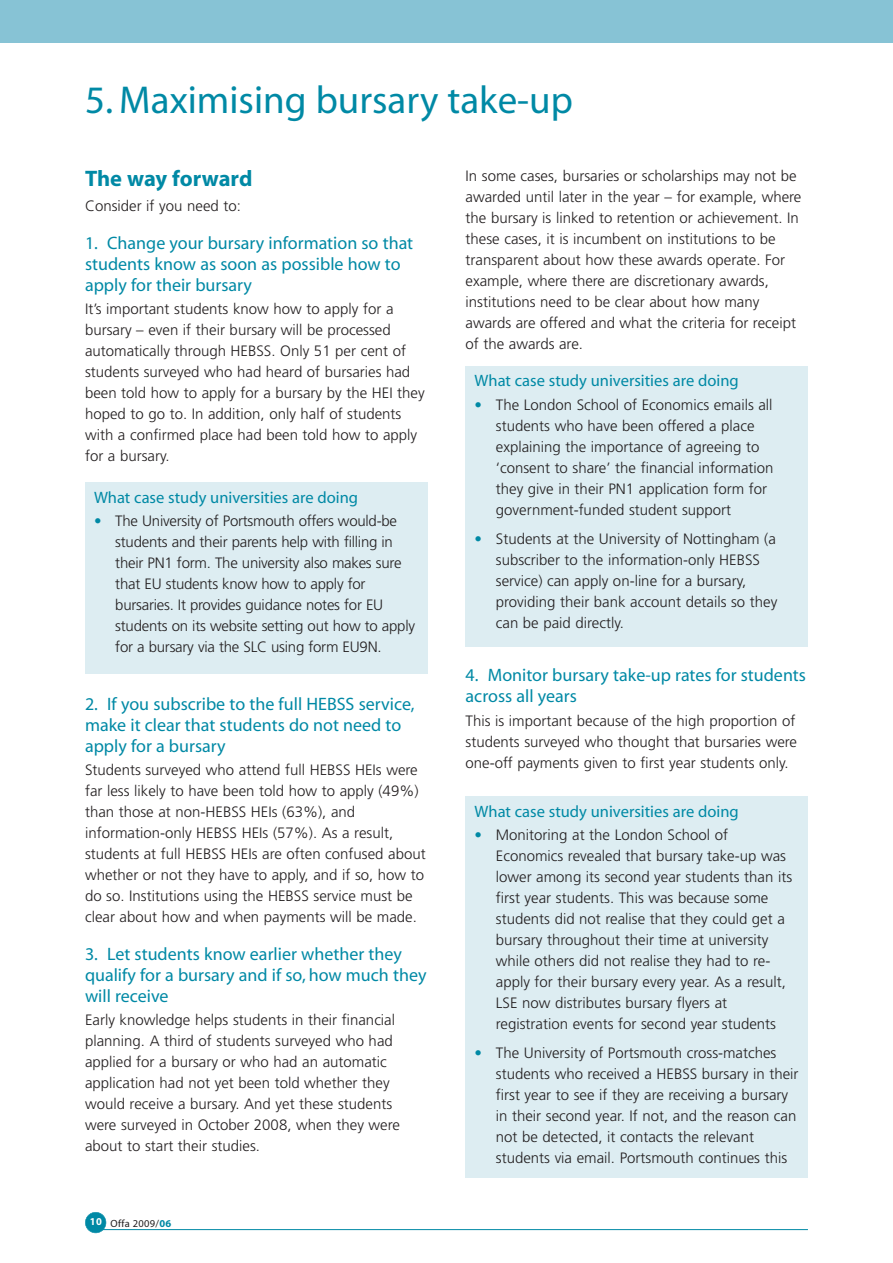
<style>
.page{position:relative;width:893px;height:1263px;background:#fff}
.page>*{position:absolute;margin:0;border:0;box-sizing:border-box;transform-origin:0 0}
.t1{font:39px "Myriad";color:#0089a5}
.t2{font:700 22.5px "Myriad";letter-spacing:-.005em;color:#0089a5}
.t3{font:18px/21px "Myriad";color:#0089a5}
.t4{font:16.5px "Myriad";color:#0089a5}
.t5{font:300 15px/21px "Frutiger";color:#231f20}
.t6{font:10.5px "Myriad";letter-spacing:.025em;color:#231f20}
.t7{font:700 10.5px "Myriad";color:#fff}
.s1{color:#0089a5}
.s2{font-weight:700;color:#0089a5}
</style>
<div class="page">
<div style="left:85px;top:1212px;width:21px;height:21px;background:#0089a5;border-radius:50%"></div>
<div style="left:85px;top:1212px;width:21px;height:21px;border:1px solid #0089a5;border-radius:50%"></div>
<hr style="left:103px;top:1229px;width:705px;height:1px;background:#0089a5">
<div style="left:0;top:0;width:893px;height:43px;background:#87c3d5"></div>
<div style="left:466px;top:366px;width:342px;height:280px;background:#ddedf2"></div>
<div style="left:85px;top:482px;width:342px;height:192px;background:#ddedf2"></div>
<div style="left:466px;top:796px;width:342px;height:382px;background:#ddedf2"></div>
<h1 class="t1" style="left:85px;top:85px;width:489px">5. Maximising bursary take-up</h1>
<h2 class="t2" style="left:85px;top:170px;width:169px">The way forward</h2>
<p class="t5" style="left:85px;top:197px;width:157px">Consider if you need to:</p>
<p class="t3" style="left:85px;top:234px;width:330px">1. Change your bursary information so that students know as soon as possible how to apply for their bursary</p>
<p class="t5" style="left:85px;top:300px;width:341px">It’s important students know how to apply for a bursary – even if their bursary will be processed automatically through HEBSS. Only 51 per cent of students surveyed who had heard of bursaries had been told how to apply for a bursary by the HEI they hoped to go to. In addition, only half of students with a confirmed place had been told how to apply for a bursary.</p>
<p class="t4" style="left:94px;top:491px;width:266px">What case study universities are doing</p>
<p class="t5" style="left:115px;top:512px;width:301px;text-indent:-21px"><span class="s1">•</span> The University of Portsmouth offers would-be students and their parents help with filling in their PN1 form. The university also makes sure that EU students know how to apply for bursaries. It provides guidance notes for EU students on its website setting out how to apply for a bursary via the SLC using form EU9N.</p>
<p class="t3" style="left:85px;top:694px;width:331px">2. If you subscribe to the full HEBSS service, make it clear that students do not need to apply for a bursary</p>
<p class="t5" style="left:85px;top:760px;width:342px">Students surveyed who attend full HEBSS HEIs were far less likely to have been told how to apply (49%) than those at non-HEBSS HEIs (63%), and information-only HEBSS HEIs (57%). As a result, students at full HEBSS HEIs are often confused about whether or not they have to apply, and if so, how to do so. Institutions using the HEBSS service must be clear about how and when payments will be made.</p>
<p class="t3" style="left:85px;top:945px;width:343px">3. Let students know earlier whether they qualify for a bursary and if so, how much they will receive</p>
<p class="t5" style="left:85px;top:1010px;width:316px">Early knowledge helps students in their financial planning. A third of students surveyed who had applied for a bursary or who had an automatic application had not yet been told whether they would receive a bursary. And yet these students were surveyed in October 2008, when they were about to start their studies.</p>
<p class="t7" style="left:90px;top:1218px;width:13px">10</p>
<p class="t6" style="left:111px;top:1220px;width:62px">Offa 2009/<span class="s2">06</span></p>
<p class="t5" style="left:466px;top:167px;width:337px">In some cases, bursaries or scholarships may not be awarded until later in the year – for example, where the bursary is linked to retention or achievement. In these cases, it is incumbent on institutions to be transparent about how these awards operate. For example, where there are discretionary awards, institutions need to be clear about how many awards are offered and what the criteria for receipt of the awards are.</p>
<p class="t4" style="left:475px;top:375px;width:266px">What case study universities are doing</p>
<p class="t5" style="left:496px;top:395px;width:279px;text-indent:-21px"><span class="s1">•</span> The London School of Economics emails all students who have been offered a place explaining the importance of agreeing to ‘consent to share’ the financial information they give in their PN1 application form for government-funded student support</p>
<p class="t5" style="left:496px;top:529px;width:283px;text-indent:-21px"><span class="s1">•</span> Students at the University of Nottingham (a subscriber to the information-only HEBSS service) can apply on-line for a bursary, providing their bank account details so they can be paid directly.</p>
<p class="t3" style="left:466px;top:666px;width:342px">4. Monitor bursary take-up rates for students across all years</p>
<p class="t5" style="left:466px;top:711px;width:333px;text-align:justify">This is important because of the high proportion of students surveyed who thought that bursaries were one-off payments given to first year students only.</p>
<p class="t4" style="left:475px;top:805px;width:266px">What case study universities are doing</p>
<p class="t5" style="left:496px;top:825px;width:298px;text-indent:-21px"><span class="s1">•</span> Monitoring at the London School of Economics revealed that bursary take-up was lower among its second year students than its first year students. This was because some students did not realise that they could get a bursary throughout their time at university while others did not realise they had to re&shy;apply for their bursary every year. As a result, LSE now distributes bursary flyers at registration events for second year students</p>
<p class="t5" style="left:496px;top:1044px;width:304px;text-indent:-21px"><span class="s1">•</span> The University of Portsmouth cross-matches students who received a HEBSS bursary in their first year to see if they are receiving a bursary in their second year. If not, and the reason can not be detected, it contacts the relevant students via email. Portsmouth continues this</p>
</div>
